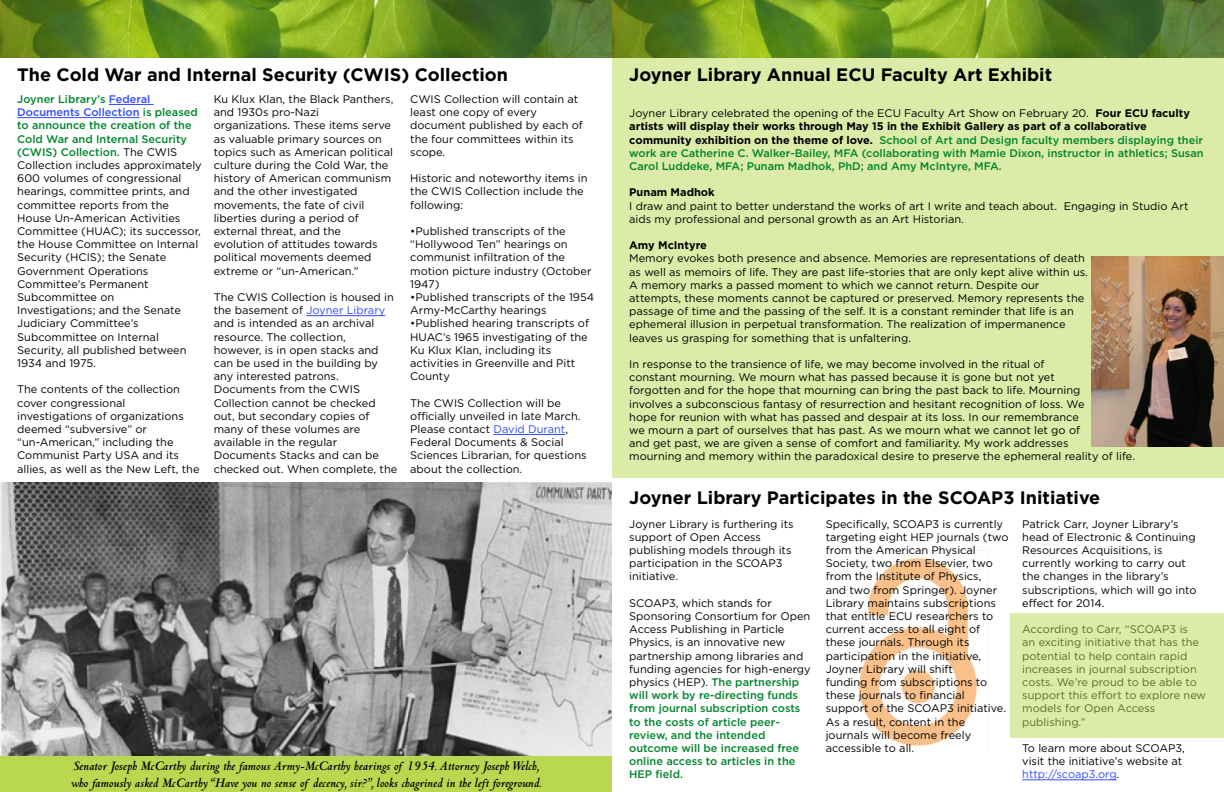
<style>
.page{position:relative;width:1224px;height:792px;background:#fff}
.page>*{position:absolute;margin:0;border:0;box-sizing:border-box;transform-origin:0 0}
.t1{font:700 18px "Gotham";color:#000}
.t2{font:italic 700 14px/16.8px "Centaur MT Std";color:#000}
.t3{font:11px/13.2px "Gotham";color:#000}
.t4{font:500 11px/13.2px "Gotham";color:#00852c}
.t5{font:700 11px "Gotham";color:#000}
.s1{font-weight:500;color:#00852c}
.s2{font-weight:500;color:#304aff}
.s3{color:#304aff}
.s4{font-weight:400;color:#000}
.s5{font-weight:700;color:#000}
</style>
<div class="page">
<div style="left:612px;top:58px;width:612px;height:420px;background:#dceba7"></div>
<img style="left:0;top:0;width:1224px;height:58px">
<hr style="left:109px;top:104px;width:45px;height:1px;background:#304aff">
<hr style="left:17px;top:117px;width:123px;height:1px;background:#304aff">
<hr style="left:306px;top:315px;width:79px;height:1px;background:#304aff">
<hr style="left:493px;top:434px;width:72px;height:1px;background:#304aff">
<img style="left:0;top:482px;width:612px;height:274px">
<div style="left:0;top:756px;width:612px;height:36px;background:#bad84f"></div>
<img style="left:847px;top:550px;width:142px;height:197px">
<hr style="left:1022px;top:780px;width:95px;height:1px;background:#304aff">
<div style="left:1010px;top:614px;width:214px;height:124px;background:#dceba7"></div>
<img style="left:1092px;top:256px;width:132px;height:190px">
<h1 class="t1" style="left:17px;top:64px;width:492px">The Cold War and Internal Security (CWIS) Collection</h1>
<h1 class="t1" style="left:629px;top:64px;width:424px">Joyner Library Annual ECU Faculty Art Exhibit</h1>
<p class="t3" style="left:17px;top:92px;width:186px"><span class="s1">Joyner Library’s</span> <span class="s2">Federal<br>Documents Collection</span> <span class="s1">is pleased to announce the creation of the<br>Cold War and Internal Security (CWIS) Collection.</span> The CWIS<br>Collection includes approximately<br>600 volumes of congressional hearings, committee prints, and committee reports from the<br>House Un-American Activities<br>Committee (HUAC); its successor, the House Committee on Internal<br>Security (HCIS); the Senate<br>Government Operations<br>Committee’s Permanent<br>Subcommittee on<br>Investigations; and the Senate<br>Judiciary Committee’s<br>Subcommittee on Internal<br>Security, all published between<br>1934 and 1975.</p>
<p class="t3" style="left:17px;top:383px;width:184px">The contents of the collection cover congressional investigations of organizations deemed “subversive” or “un-American,” including the<br>Communist Party USA and its allies, as well as the New Left, the</p>
<p class="t3" style="left:214px;top:92px;width:181px">Ku Klux Klan, the Black Panthers, and 1930s pro-Nazi organizations. These items serve as valuable primary sources on topics such as American political culture during the Cold War, the history of American communism and the other investigated movements, the fate of civil liberties during a period of external threat, and the evolution of attitudes towards political movements deemed extreme or “un-American.”</p>
<p class="t3" style="left:214px;top:290px;width:185px">The CWIS Collection is housed in the basement of <span class="s3">Joyner Library </span>and is intended as an archival resource. The collection,<br>however, is in open stacks and can be used in the building by any interested patrons.<br>Documents from the CWIS<br>Collection cannot be checked out, but secondary copies of many of these volumes are available in the regular<br>Documents Stacks and can be checked out. When complete, the</p>
<p class="t3" style="left:410px;top:92px;width:174px">CWIS Collection will contain at least one copy of every document published by each of the four committees within its scope.</p>
<p class="t3" style="left:410px;top:172px;width:179px">Historic and noteworthy items in the CWIS Collection include the following:</p>
<p class="t3" style="left:410px;top:224px;width:183px">•Published transcripts of the “Hollywood Ten” hearings on communist infiltration of the motion picture industry (October<br>1947)</p>
<p class="t3" style="left:410px;top:290px;width:185px">•Published transcripts of the 1954<br>Army-McCarthy hearings</p>
<p class="t3" style="left:410px;top:317px;width:180px">•Published hearing transcripts of<br>HUAC’s 1965 investigating of the<br>Ku Klux Klan, including its activities in Greenville and Pitt<br>County</p>
<p class="t3" style="left:410px;top:396px;width:178px">The CWIS Collection will be officially unveiled in late March.<br>Please contact <span class="s3">David Durant</span>,<br>Federal Documents &amp; Social<br>Sciences Librarian, for questions about the collection.</p>
<p class="t2" style="left:71px;top:758px;width:472px">Senator Joseph McCarthy during the famous Army-McCarthy hearings of 1954. Attorney Joseph Welch, who famously asked McCarthy “Have you no sense of decency, sir?”, looks chagrined in the left foreground.</p>
<p class="t4" style="left:629px;top:106px;width:576px"><span class="s4">Joyner Library celebrated the opening of the ECU Faculty Art Show on February 20.</span> <span class="s5">Four ECU faculty artists will display their works through May 15 in the Exhibit Gallery as part of a collaborative community exhibition on the theme of love.</span> School of Art and Design faculty members displaying their work are Catherine C. Walker-Bailey, MFA (collaborating with Mamie Dixon, instructor in athletics; Susan Carol Luddeke, MFA; Punam Madhok, PhD; and Amy McIntyre, MFA.</p>
<p class="t5" style="left:629px;top:186px;width:87px">Punam Madhok</p>
<p class="t3" style="left:629px;top:199px;width:561px">I draw and paint to better understand the works of art I write and teach about. Engaging in Studio Art aids my professional and personal growth as an Art Historian.</p>
<p class="t5" style="left:629px;top:239px;width:79px">Amy McIntyre</p>
<p class="t3" style="left:629px;top:252px;width:460px">Memory evokes both presence and absence. Memories are representations of death as well as memoirs of life. They are past life-stories that are only kept alive within us.<br>A memory marks a passed moment to which we cannot return. Despite our attempts, these moments cannot be captured or preserved. Memory represents the passage of time and the passing of the self. It is a constant reminder that life is an ephemeral illusion in perpetual transformation. The realization of impermanence leaves us grasping for something that is unfaltering.</p>
<p class="t3" style="left:629px;top:357px;width:507px">In response to the transience of life, we may become involved in the ritual of<br>constant mourning. We mourn what has passed because it is gone but not yet<br>forgotten and for the hope that mourning can bring the past back to life. Mourning<br>involves a subconscious fantasy of resurrection and hesitant recognition of loss. We<br>hope for reunion with what has passed and despair at its loss. In our remembrance<br>we mourn a part of ourselves that has past. As we mourn what we cannot let go of<br>and get past, we are given a sense of comfort and familiarity. My work addresses<br>mourning and memory within the paradoxical desire to preserve the ephemeral reality of life.</p>
<h1 class="t1" style="left:629px;top:488px;width:473px">Joyner Library Participates in the SCOAP3 Initiative</h1>
<p class="t3" style="left:629px;top:517px;width:166px">Joyner Library is furthering its support of Open Access publishing models through its participation in the SCOAP3 initiative.</p>
<p class="t4" style="left:629px;top:596px;width:183px"><span class="s4">SCOAP3, which stands for<br>Sponsoring Consortium for Open<br>Access Publishing in Particle<br>Physics, is an innovative new partnership among libraries and funding agencies for high-energy physics (HEP).</span> The partnership will work by re-directing funds from journal subscription costs to the costs of article peer&shy;review, and the intended outcome will be increased free online access to articles in the<br>HEP field.</p>
<p class="t3" style="left:826px;top:517px;width:184px">Specifically, SCOAP3 is currently targeting eight HEP journals (two from the American Physical<br>Society, two from Elsevier, two from the Institute of Physics,<br>and two from Springer). Joyner<br>Library maintains subscriptions that entitle ECU researchers to current access to all eight of these journals. Through its participation in the initiative,<br>Joyner Library will shift<br>funding from subscriptions to these journals to financial support of the SCOAP3 initiative.<br>As a result, content in the journals will become freely accessible to all.</p>
<p class="t3" style="left:1022px;top:517px;width:176px">Patrick Carr, Joyner Library’s head of Electronic &amp; Continuing<br>Resources Acquisitions, is currently working to carry out the changes in the library’s subscriptions, which will go into effect for 2014.</p>
<p class="t3" style="left:1022px;top:622px;width:185px">According to Carr, “SCOAP3 is<br>an exciting initiative that has the potential to help contain rapid increases in journal subscription costs. We’re proud to be able to support this effort to explore new models for Open Access publishing.”</p>
<p class="t3" style="left:1022px;top:741px;width:164px">To learn more about SCOAP3, visit the initiative’s website at <span class="s3">http://scoap3.org</span>.</p>
</div>
